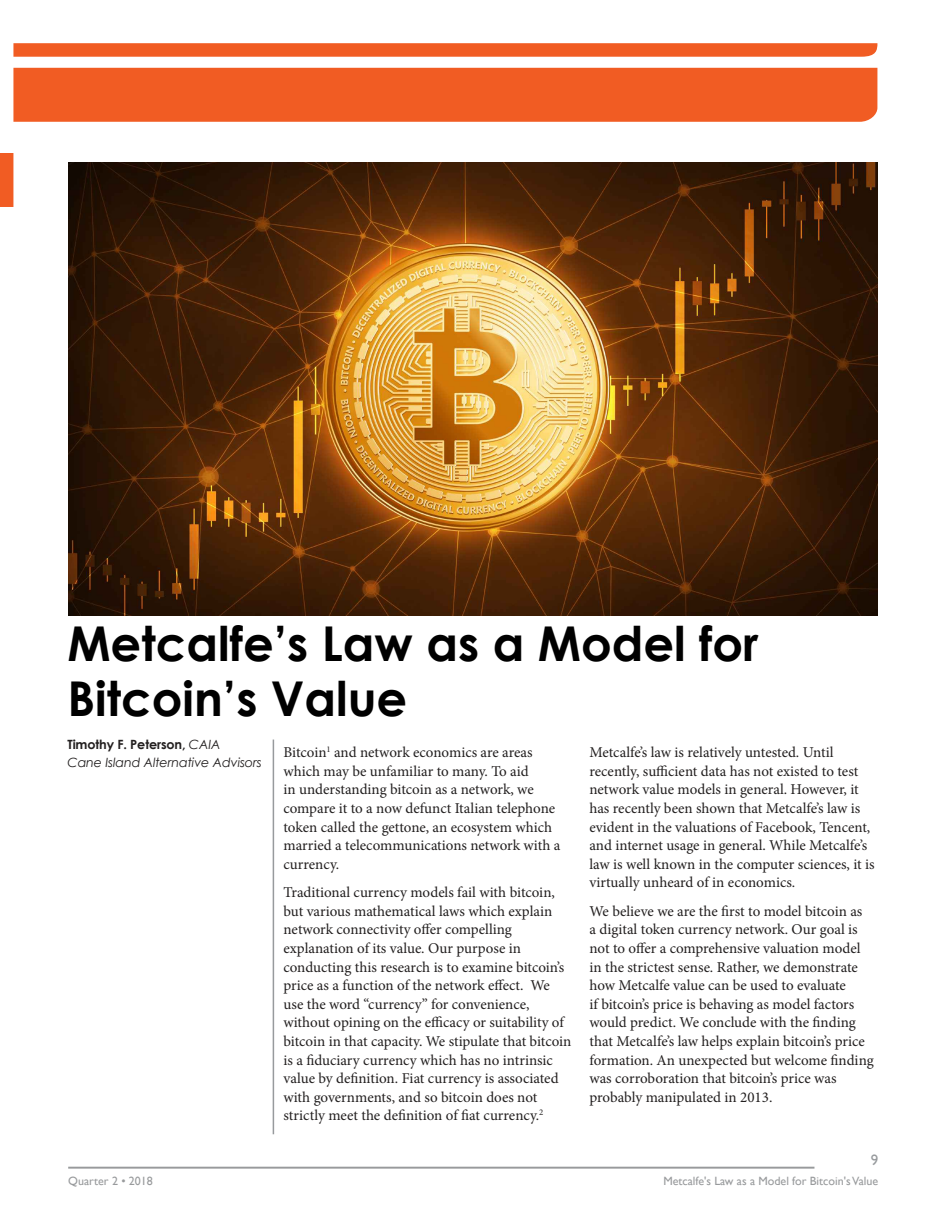
<style>
.page{position:relative;width:945px;height:1215px;background:#fff}
.page>*{position:absolute;margin:0;border:0;box-sizing:border-box;transform-origin:0 0}
.t1{font:700 48px/55.5px "Century Gothic";color:#000}
.t2{font:15px/18.6px "Minion Pro";color:#221f1f}
.t3{font:15px "Gill Sans";color:#979a9d}
.t4{font:italic 12.75px/18px "Century Gothic";letter-spacing:-.01em;color:#221f1f}
.t5{font:12px "Gill Sans";color:#989a9c}
.s1{font-weight:700;font-style:normal}
</style>
<div class="page">
<svg style="left:13px;top:43px;width:864px;height:14px;background:#f1622b"></svg>
<div style="left:13px;top:68px;width:864px;height:54px;background:#f15c23"></div>
<hr style="left:68px;top:1167px;width:746px;height:2px;background:#989a9c">
<hr style="left:273px;top:740px;width:1px;height:394px;background:#979a9d">
<svg style="left:0;top:153px;width:13px;height:54px"></svg>
<img style="left:68px;top:162px;width:809px;height:453px">
<h1 class="t1" style="left:67px;top:620px;width:693px">Metcalfe’s Law as a Model for<br>Bitcoin’s Value</h1>
<p class="t4" style="left:67px;top:736px;width:196px"><span class="s1">Timothy F. Peterson,</span> CAIA<br>Cane Island Alternative Advisors</p>
<p class="t2" style="left:284px;top:744px;width:278px">Bitcoin<sup>1</sup> and network economics are areas which may be unfamiliar to many. To aid<br>in understanding bitcoin as a network, we compare it to a now defunct Italian telephone token called the gettone, an ecosystem which married a telecommunications network with a currency.</p>
<p class="t2" style="left:284px;top:884px;width:289px">Traditional currency models fail with bitcoin, but various mathematical laws which explain network connectivity offer compelling explanation of its value. Our purpose in conducting this research is to examine bitcoin’s price as a function of the network effect. We use the word “currency” for convenience, without opining on the efficacy or suitability of bitcoin in that capacity. We stipulate that bitcoin is a fiduciary currency which has no intrinsic value by definition. Fiat currency is associated with governments, and so bitcoin does not strictly meet the definition of fiat currency.<sup>2</sup></p>
<p class="t2" style="left:589px;top:744px;width:287px">Metcalfe’s law is relatively untested. Until recently, sufficient data has not existed to test network value models in general. However, it has recently been shown that Metcalfe’s law is evident in the valuations of Facebook, Tencent, and internet usage in general. While Metcalfe’s law is well known in the computer sciences, it is virtually unheard of in economics.</p>
<p class="t2" style="left:589px;top:903px;width:286px">We believe we are the first to model bitcoin as<br>a digital token currency network. Our goal is not to offer a comprehensive valuation model in the strictest sense. Rather, we demonstrate how Metcalfe value can be used to evaluate<br>if bitcoin’s price is behaving as model factors would predict. We conclude with the finding that Metcalfe’s law helps explain bitcoin’s price formation. An unexpected but welcome finding was corroboration that bitcoin’s price was probably manipulated in 2013.</p>
<p class="t3" style="left:871px;top:1154px;width:9px">9</p>
<p class="t5" style="left:68px;top:1176px;width:86px">Quarter 2 • 2018</p>
<p class="t5" style="left:663px;top:1176px;width:216px">Metcalfe's Law as a Model for Bitcoin's Value</p>
</div>
